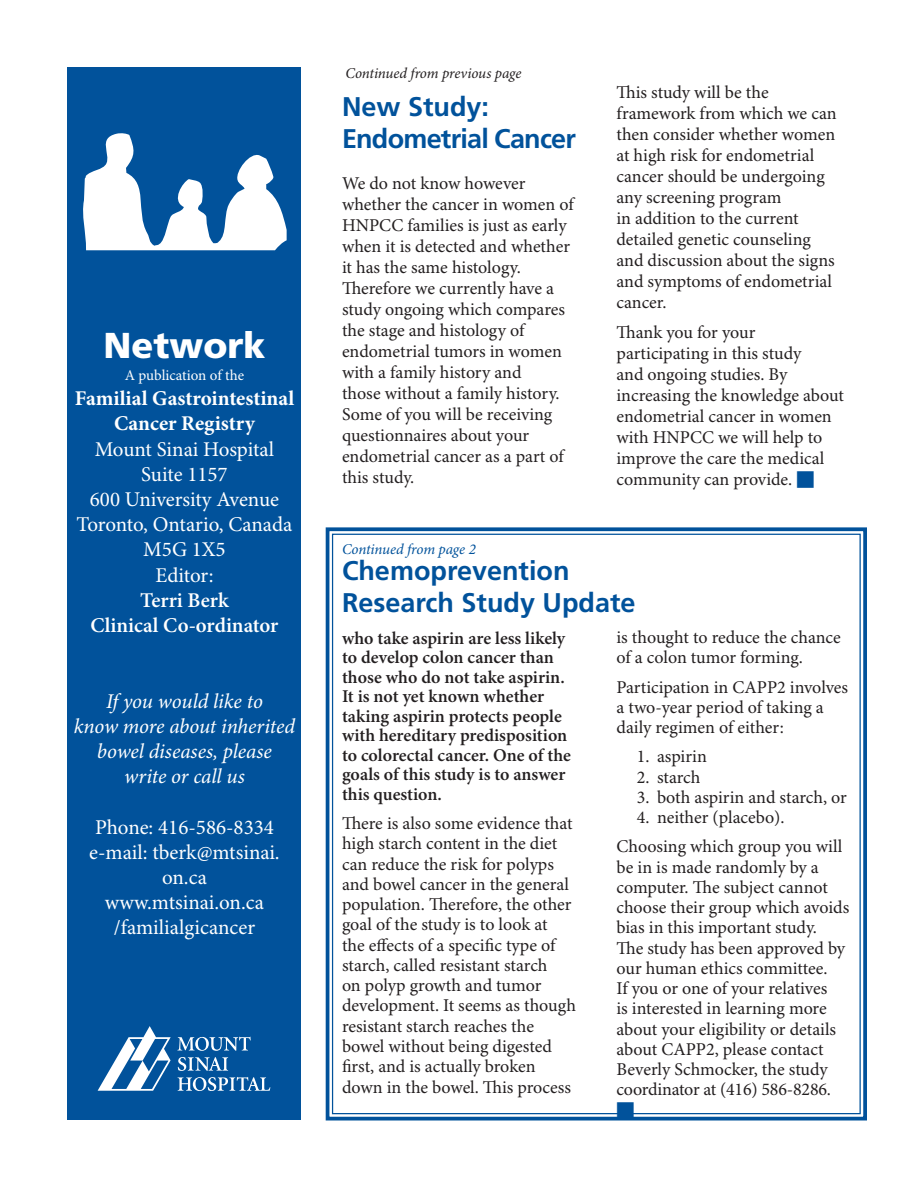
<style>
.page{position:relative;width:918px;height:1188px;background:#fff}
.page>*{position:absolute;margin:0;border:0;box-sizing:border-box;transform-origin:0 0}
.t1{font:900 36px "Frutiger";color:#fff}
.t2{font:700 27px/32.4px "Frutiger";color:#01529b}
.t3{font:700 27px/32.4px "Frutiger";letter-spacing:-.03em;color:#01529b}
.t4{font:21px/25.2px "Minion Pro";color:#fff;text-align:center}
.t5{font:italic 21px/25.2px "Minion Pro";letter-spacing:-.005em;color:#fff;text-align:center}
.t6{font:700 21px/25.2px "Minion Pro";color:#fff;text-align:center}
.t7{font:600 21px/25.2px "Minion Pro";color:#fff;text-align:center}
.t8{font:18px/21px "Minion Pro";letter-spacing:-.005em;color:#231f20}
.t9{font:600 18px/19.5px "Minion Pro";color:#231f20}
.t10{font:italic 15px "Minion Pro";letter-spacing:-.01em;color:#231f20}
.t11{font:italic 15px "Minion Pro";letter-spacing:-.01em;color:#01529b}
.t12{font:15px "Minion Pro";letter-spacing:-.005em;color:#fff}
</style>
<div class="page">
<div style="left:68px;top:68px;width:234px;height:1052px;background:#01529b"></div>
<svg style="left:177px;top:1037px;width:74px;height:14px"></svg>
<svg style="left:178px;top:1077px;width:92px;height:14px"></svg>
<svg style="left:98px;top:1026px;width:73px;height:65px"></svg>
<svg style="left:178px;top:1057px;width:50px;height:14px"></svg>
<svg style="left:83px;top:133px;width:204px;height:117px"></svg>
<svg style="left:325px;top:527px;width:542px;height:594px"></svg>
<svg style="left:617px;top:1102px;width:17px;height:17px"></svg>
<h1 class="t1" style="left:104px;top:324px;width:163px">Network</h1>
<p class="t12" style="left:125px;top:366px;width:121px">A publication of the</p>
<p class="t6" style="left:75px;top:387px;width:221px">Familial Gastrointestinal<br>Cancer Registry</p>
<p class="t4" style="left:76px;top:437px;width:218px">Mount Sinai Hospital<br>Suite 1157<br>600 University Avenue<br>Toronto, Ontario, Canada<br>M5G 1X5<br>Editor:</p>
<p class="t7" style="left:90px;top:588px;width:190px">Terri Berk<br>Clinical Co-ordinator</p>
<p class="t5" style="left:74px;top:689px;width:223px">If you would like to<br>know more about inherited bowel diseases, please write or call us</p>
<p class="t4" style="left:89px;top:815px;width:192px">Phone: 416-586-8334 e-mail: tberk@mtsinai. on.ca www.mtsinai.on.ca /familialgicancer</p>
<p class="t10" style="left:345px;top:65px;width:178px">Continued from previous page</p>
<h2 class="t3" style="left:342px;top:90px;width:236px">New Study:<br>Endometrial Cancer</h2>
<p class="t8" style="left:616px;top:82px;width:222px">This study will be the framework from which we can then consider whether women at high risk for endometrial cancer should be undergoing any screening program<br>in addition to the current detailed genetic counseling and discussion about the signs and symptoms of endometrial cancer.</p>
<p class="t8" style="left:616px;top:322px;width:229px">Thank you for your participating in this study<br>and ongoing studies. By increasing the knowledge about endometrial cancer in women with HNPCC we will help to improve the care the medical community can provide.</p>
<p class="t8" style="left:342px;top:173px;width:233px">We do not know however whether the cancer in women of<br>HNPCC families is just as early when it is detected and whether it has the same histology.<br>Therefore we currently have a study ongoing which compares the stage and histology of endometrial tumors in women with a family history and<br>those without a family history.<br>Some of you will be receiving questionnaires about your endometrial cancer as a part of this study.</p>
<p class="t11" style="left:342px;top:540px;width:135px">Continued from page 2</p>
<h2 class="t2" style="left:342px;top:554px;width:295px">Chemoprevention<br>Research Study Update</h2>
<p class="t9" style="left:342px;top:629px;width:231px">who take aspirin are less likely to develop colon cancer than those who do not take aspirin.<br>It is not yet known whether taking aspirin protects people with hereditary predisposition to colorectal cancer. One of the goals of this study is to answer this question.</p>
<p class="t8" style="left:342px;top:814px;width:236px;line-height:20.2px">There is also some evidence that high starch content in the diet can reduce the risk for polyps and bowel cancer in the general population. Therefore, the other goal of the study is to look at<br>the effects of a specific type of starch, called resistant starch<br>on polyp growth and tumor development. It seems as though resistant starch reaches the bowel without being digested first, and is actually broken down in the bowel. This process</p>
<p class="t8" style="left:616px;top:628px;width:226px;line-height:20.2px">is thought to reduce the chance of a colon tumor forming.</p>
<p class="t8" style="left:616px;top:677px;width:233px;line-height:20.2px">Participation in CAPP2 involves a two-year period of taking a daily regimen of either:</p>
<p class="t8" style="left:637px;top:747px;width:72px">1. aspirin</p>
<p class="t8" style="left:637px;top:767px;width:65px">2. starch</p>
<p class="t8" style="left:637px;top:787px;width:212px">3. both aspirin and starch, or</p>
<p class="t8" style="left:616px;top:803px;width:227px;line-height:29.2px;text-indent:20px">4. neither (placebo).<br>Choosing which group you will</p>
<p class="t8" style="left:616px;top:857px;width:234px;line-height:20.2px">be in is made randomly by a computer. The subject cannot choose their group which avoids bias in this important study.<br>The study has been approved by our human ethics committee.<br>If you or one of your relatives<br>is interested in learning more about your eligibility or details about CAPP2, please contact<br>Beverly Schmocker, the study coordinator at (416) 586-8286.</p>
</div>
